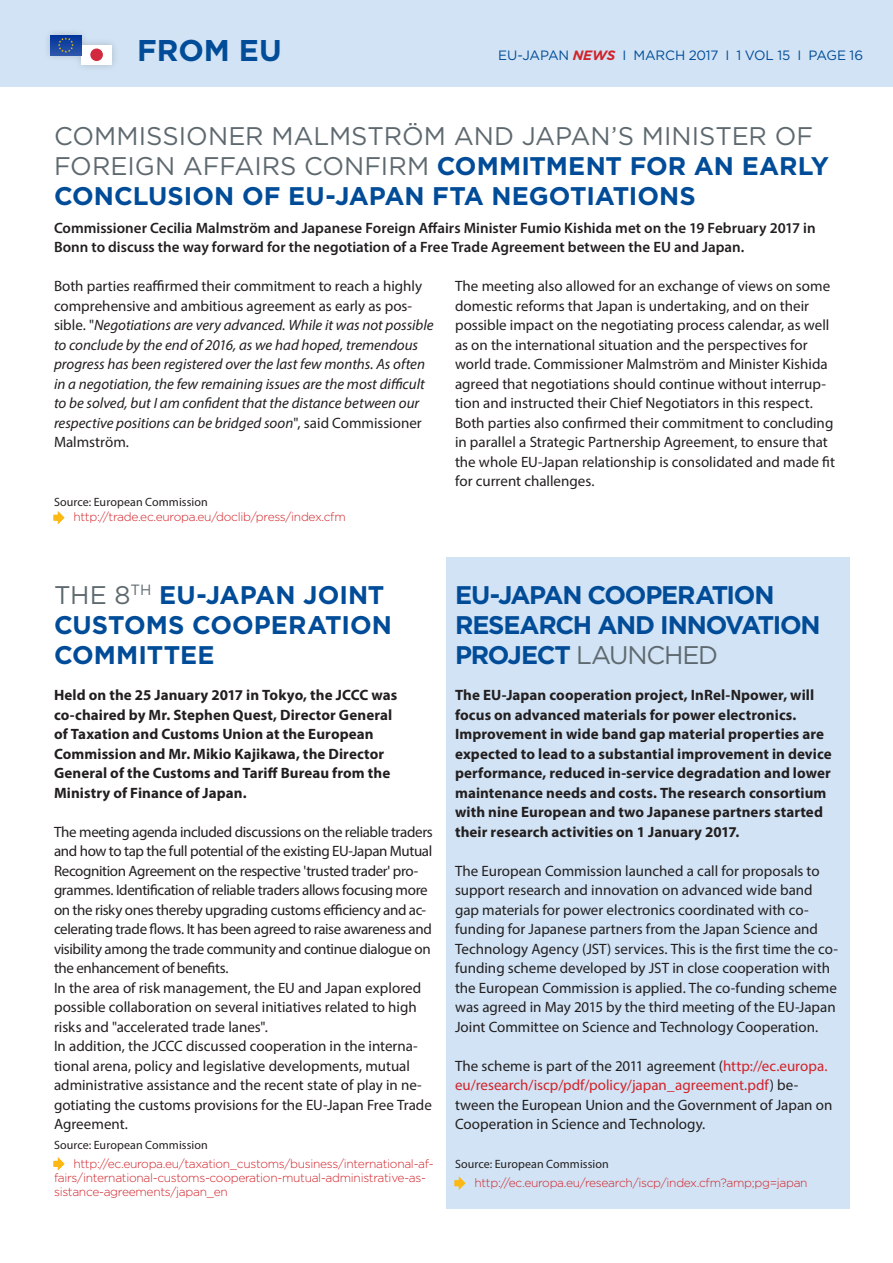
<style>
.page{position:relative;width:893px;height:1263px;background:#fff}
.page>*{position:absolute;margin:0;border:0;box-sizing:border-box;transform-origin:0 0}
.t1{font:700 30px "Gotham";color:#014c98}
.t2{font:25.5px/30px "Gotham";color:#5e696f}
.t3{font:700 25.5px/30px "Gotham";letter-spacing:-.035em;color:#014c98}
.t4{font:700 25.5px/30px "Gotham";color:#014c98}
.t5{font:15px/19.5px "Myriad Pro";color:#231f20}
.t6{font:700 15px/19.5px "Myriad Pro";letter-spacing:.005em;color:#231f20}
.t7{font:italic 15px/19.5px "Myriad Pro";color:#231f20}
.t8{font:600 15px/19.5px "Myriad Pro";color:#231f20}
.t9{font:13.5px "Gotham";letter-spacing:-.015em;color:#014c98}
.t10{font:300 12px/18.6px "Gotham";letter-spacing:-.025em;color:#d1232a}
.s1{font-size:25.5px}
.s2{font-weight:700;font-style:italic;color:#d1232a}
.s3{font-weight:700;color:#014c98}
.s4{font-style:normal}
.s5{font-family:"Myriad Pro";font-weight:400;color:#231f20}
.s6{font-weight:400;color:#5e696f}
.s7{color:#d1232a}
</style>
<div class="page">
<div style="left:0;top:0;width:893px;height:86px;background:#d1e3f4"></div>
<div style="left:43px;top:27px;width:77px;height:45px;background:#231f20;opacity:.21"></div>
<div style="left:81px;top:45px;width:31px;height:20px;background:#fff"></div>
<div style="left:90px;top:49px;width:13px;height:12px;background:#d3293e;border-radius:50%"></div>
<div style="left:51px;top:35px;width:30px;height:20px;background:linear-gradient(to bottom,#039,#2954a9)"></div>
<svg style="left:58px;top:37px;width:16px;height:16px"></svg>
<div style="left:446px;top:557px;width:404px;height:651px;background:#d1e3f4"></div>
<svg style="left:53px;top:511px;width:12px;height:14px"></svg>
<svg style="left:53px;top:1157px;width:12px;height:14px"></svg>
<svg style="left:454px;top:1176px;width:12px;height:14px"></svg>
<h1 class="t1" style="left:137px;top:30px;width:138px">CENTRE’</h1>
<h1 class="t1" style="left:137px;top:30px;width:259px">FROM EU<span class="s1">S</span> NEWS</h1>
<p class="t9" style="left:498px;top:46px;width:72px">EU-JAPAN</p>
<p class="t9" style="left:576px;top:46px;width:144px"><span class="s2">NEWS</span> I MARCH 2017</p>
<p class="t9" style="left:626px;top:46px;width:238px">I MARCH 2017 I 1 VOL 15 I PAGE 16</p>
<p class="t9" style="left:502px;top:46px;width:115px">EU-JAPAN<span class="s2">NEWS</span></p>
<p class="t2" style="left:54px;top:120px;width:777px">COMMISSIONER MALMSTRÖM AND JAPAN’S MINISTER OF<br>FOREIGN AFFAIRS CONFIRM <span class="s3">COMMITMENT FOR AN EARLY<br>CONCLUSION OF EU-JAPAN FTA NEGOTIATIONS</span></p>
<p class="t8" style="left:54px;top:218px;width:763px">Commissioner Cecilia Malmström and Japanese Foreign Affairs Minister Fumio Kishida met on the 19 February 2017 in<br>Bonn to discuss the way forward for the negotiation of a Free Trade Agreement between the EU and Japan.</p>
<p class="t7" style="left:54px;top:276px;width:381px"><span class="s4">Both parties reaffirmed their commitment to reach a highly comprehensive and ambitious agreement as early as pos&shy;sible. "</span>Negotiations are very advanced. While it was not possible to conclude by the end of 2016, as we had hoped, tremendous progress has been registered over the last few months. As often in a negotiation, the few remaining issues are the most difficult to be solved, but I am confident that the distance between our respective positions can be bridged soon<span class="s4">", said Commissioner Malmström.</span></p>
<p class="t5" style="left:455px;top:276px;width:381px">The meeting also allowed for an exchange of views on some domestic reforms that Japan is undertaking, and on their possible impact on the negotiating process calendar, as well as on the international situation and the perspectives for world trade. Commissioner Malmström and Minister Kishida agreed that negotiations should continue without interrup&shy;tion and instructed their Chief Negotiators in this respect.<br>Both parties also confirmed their commitment to concluding in parallel a Strategic Partnership Agreement, to ensure that the whole EU-Japan relationship is consolidated and made fit for current challenges.</p>
<p class="t10" style="left:73px;top:493px;width:274px;line-height:15.6px;text-indent:-19px"><span class="s5">Source: European Commission </span>http://trade.ec.europa.eu/doclib/press/index.cfm</p>
<p class="t4" style="left:54px;top:580px;width:339px"><span class="s6">THE 8</span><sup>TH</sup> EU-JAPAN JOINT<br>CUSTOMS COOPERATION<br>COMMITTEE</p>
<p class="t6" style="left:54px;top:685px;width:345px">Held on the 25 January 2017 in Tokyo, the JCCC was co-chaired by Mr. Stephen Quest, Director General of Taxation and Customs Union at the European Commission and Mr. Mikio Kajikawa, the Director General of the Customs and Tariff Bureau from the Ministry of Finance of Japan.</p>
<p class="t5" style="left:54px;top:822px;width:380px">The meeting agenda included discussions on the reliable traders and how to tap the full potential of the existing EU-Japan Mutual Recognition Agreement on the respective 'trusted trader' pro&shy;grammes. Identification of reliable traders allows focusing more on the risky ones thereby upgrading customs efficiency and ac&shy;celerating trade flows. It has been agreed to raise awareness and visibility among the trade community and continue dialogue on the enhancement of benefits.<br>In the area of risk management, the EU and Japan explored possible collaboration on several initiatives related to high risks and "accelerated trade lanes".<br>In addition, the JCCC discussed cooperation in the interna&shy;tional arena, policy and legislative developments, mutual administrative assistance and the recent state of play in ne&shy;gotiating the customs provisions for the EU-Japan Free Trade Agreement.</p>
<p class="t10" style="left:73px;top:1135px;width:362px;text-indent:-19px"><span class="s5">Source: European Commission </span>http://ec.europa.eu/taxation_customs/business/international-af-</p>
<p class="t10" style="left:54px;top:1170px;width:374px;line-height:14.4px">fairs/international-customs-cooperation-mutual-administrative-as&shy;sistance-agreements/japan_en</p>
<p class="t3" style="left:455px;top:580px;width:367px">EU-JAPAN COOPERATION<br>RESEARCH AND INNOVATION<br>PROJECT <span class="s6">LAUNCHED</span></p>
<p class="t6" style="left:455px;top:685px;width:378px">The EU-Japan cooperation project, InRel-Npower, will focus on advanced materials for power electronics.<br>Improvement in wide band gap material properties are expected to lead to a substantial improvement in device performance, reduced in-service degradation and lower maintenance needs and costs. The research consortium with nine European and two Japanese partners started their research activities on 1 January 2017.</p>
<p class="t5" style="left:455px;top:861px;width:385px">The European Commission launched a call for proposals to support research and innovation on advanced wide band gap materials for power electronics coordinated with co&shy;funding for Japanese partners from the Japan Science and Technology Agency (JST) services. This is the first time the co&shy;funding scheme developed by JST in close cooperation with the European Commission is applied. The co-funding scheme was agreed in May 2015 by the third meeting of the EU-Japan Joint Committee on Science and Technology Cooperation.</p>
<p class="t5" style="left:455px;top:1056px;width:379px">The scheme is part of the 2011 agreement (<span class="s7">http://ec.europa. eu/research/iscp/pdf/policy/japan_agreement.pdf</span>) be&shy;tween the European Union and the Government of Japan on Cooperation in Science and Technology.</p>
<p class="t10" style="left:474px;top:1154px;width:335px;text-indent:-19px"><span class="s5">Source: European Commission </span>http://ec.europa.eu/research/iscp/index.cfm?amp;pg=japan</p>
</div>
